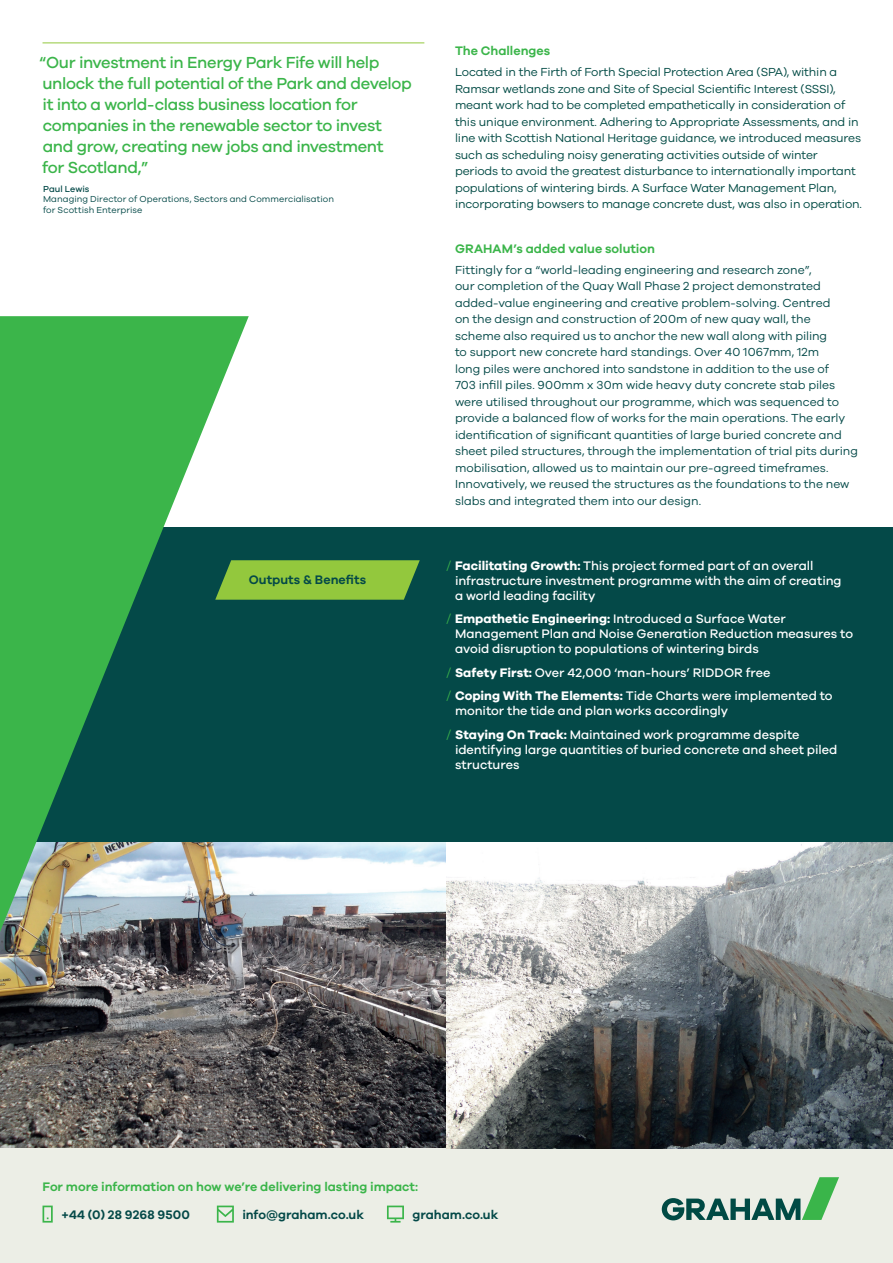
<style>
.page{position:relative;width:893px;height:1263px;background:#fff}
.page>*{position:absolute;margin:0;border:0;box-sizing:border-box;transform-origin:0 0}
.t1{font:500 16.5px/21px "Galano Grotesque";letter-spacing:-.025em;color:#3bb54a}
.t2{font:500 12.75px/15px "Galano Grotesque";letter-spacing:-.005em;color:#fff}
.t3{font:600 12.75px "Galano Grotesque";color:#3bb54a}
.t4{font:600 12.75px "Galano Grotesque";color:#044948}
.t5{font:12px/16.5px "Galano Grotesque";color:#044948}
.t6{font:12px/16.5px "Galano Grotesque";letter-spacing:-.01em;color:#004a44}
.t7{font:9px/10.5px "Galano Grotesque";letter-spacing:.005em;color:#044948}
.t8{font:500 9px "Galano Grotesque";color:#044948}
.s1{font-weight:400;color:#3bb54a}
.s2{font-weight:700}
</style>
<div class="page">
<div style="left:0;top:1133px;width:893px;height:130px;background:#eceee6"></div>
<div style="left:0;top:527px;width:893px;height:315px;background:#044948"></div>
<hr style="left:43px;top:43px;width:381px;height:1px;background:#93c83d">
<svg style="left:249px;top:560px;width:171px;height:40px;background:#8ac03d"></svg>
<img style="left:249px;top:842px;width:197px;height:306px">
<svg style="left:0;top:316px;width:249px;height:907px"></svg>
<svg style="left:446px;top:842px;width:447px;height:306px"></svg>
<svg style="left:43px;top:1205px;width:10px;height:17px"></svg>
<svg style="left:217px;top:1205px;width:17px;height:17px"></svg>
<svg style="left:387px;top:1205px;width:17px;height:17px"></svg>
<svg style="left:662px;top:1177px;width:177px;height:43px"></svg>
<p class="t1" style="left:39px;top:51px;width:374px">“Our investment in Energy Park Fife will help unlock the full potential of the Park and develop it into a world-class business location for companies in the renewable sector to invest and grow, creating new jobs and investment<br>for Scotland,”</p>
<p class="t8" style="left:43px;top:183px;width:48px">Paul Lewis</p>
<p class="t7" style="left:43px;top:193px;width:293px">Managing Director of Operations, Sectors and Commercialisation for Scottish Enterprise</p>
<p class="t4" style="left:249px;top:572px;width:119px">Outputs &amp; Benefits</p>
<p class="t3" style="left:455px;top:43px;width:97px">The Challenges</p>
<p class="t6" style="left:455px;top:63px;width:408px">Located in the Firth of Forth Special Protection Area (SPA), within a Ramsar wetlands zone and Site of Special Scientific Interest (SSSI), meant work had to be completed empathetically in consideration of this unique environment. Adhering to Appropriate Assessments, and in line with Scottish National Heritage guidance, we introduced measures such as scheduling noisy generating activities outside of winter periods to avoid the greatest disturbance to internationally important populations of wintering birds. A Surface Water Management Plan, incorporating bowsers to manage concrete dust, was also in operation.</p>
<p class="t3" style="left:455px;top:241px;width:201px">GRAHAM’s added value solution</p>
<p class="t5" style="left:455px;top:261px;width:404px">Fittingly for a “world-leading engineering and research zone”,<br>our completion of the Quay Wall Phase 2 project demonstrated added-value engineering and creative problem-solving. Centred<br>on the design and construction of 200m of new quay wall, the scheme also required us to anchor the new wall along with piling<br>to support new concrete hard standings. Over 40 1067mm, 12m<br>long piles were anchored into sandstone in addition to the use of<br>703 infill piles. 900mm x 30m wide heavy duty concrete stab piles were utilised throughout our programme, which was sequenced to provide a balanced flow of works for the main operations. The early identification of significant quantities of large buried concrete and sheet piled structures, through the implementation of trial pits during mobilisation, allowed us to maintain our pre-agreed timeframes.<br>Innovatively, we reused the structures as the foundations to the new slabs and integrated them into our design.</p>
<p class="t2" style="left:455px;top:558px;width:388px;text-indent:-9px"><span class="s1">/</span> <span class="s2">Facilitating Growth:</span> This project formed part of an overall infrastructure investment programme with the aim of creating a world leading facility</p>
<p class="t2" style="left:455px;top:611px;width:400px;text-indent:-9px"><span class="s1">/</span> <span class="s2">Empathetic Engineering:</span> Introduced a Surface Water<br>Management Plan and Noise Generation Reduction measures to avoid disruption to populations of wintering birds</p>
<p class="t2" style="left:446px;top:660px;width:388px;line-height:23.5px"><span class="s1">/</span> <span class="s2">Safety First:</span> Over 42,000 ‘man-hours’ RIDDOR free<br><span class="s1">/</span> <span class="s2">Coping With The Elements:</span> Tide Charts were implemented to</p>
<p class="t2" style="left:446px;top:699px;width:355px;line-height:23.5px;text-indent:9px">monitor the tide and plan works accordingly<br><span class="s1">/</span> <span class="s2">Staying On Track:</span> Maintained work programme despite</p>
<p class="t2" style="left:455px;top:742px;width:384px">identifying large quantities of buried concrete and sheet piled structures</p>
<p class="t3" style="left:43px;top:1179px;width:377px">For more information on how we’re delivering lasting impact:</p>
<p class="t4" style="left:62px;top:1207px;width:130px">+44 (0) 28 9268 9500</p>
<p class="t4" style="left:242px;top:1207px;width:123px">info@graham.co.uk</p>
<p class="t4" style="left:412px;top:1207px;width:87px">graham.co.uk</p>
</div>
